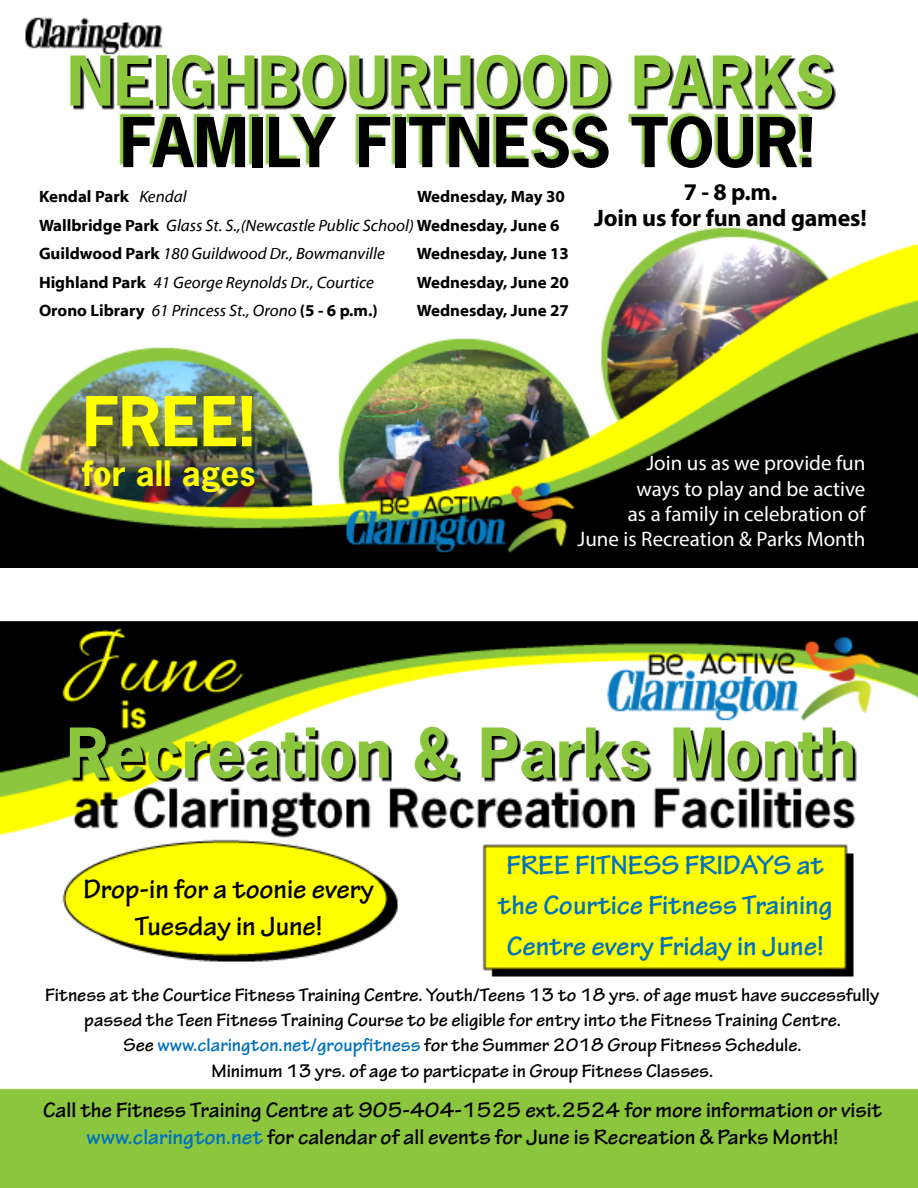
<style>
.page{position:relative;width:918px;height:1188px;background:#fff}
.page>*{position:absolute;margin:0;border:0;box-sizing:border-box;transform-origin:0 0}
.t1{font:700 64.5px/61.5px "News Gothic Std";color:#8cc63f;text-align:center}
.t2{font:700 64.5px "News Gothic Std";color:#ff0}
.t3{font:700 33px "News Gothic Std";color:#ff0}
.t4{font:700 28.5px "Tekton Pro";color:#0071bc}
.t5{font:700 28.5px "Tekton Pro";color:#000}
.t6{font:700 24px "Myriad Pro";letter-spacing:-.01em;color:#000}
.t7{font:700 22.5px/27px "Tekton Pro";color:#000;text-align:center}
.t8{font:21px/25.2px "Myriad Pro";color:#fff;text-align:right}
.t9{font:700 19.5px/24.9px "Tekton Pro";color:#000;text-align:center}
.t10{font:italic 16.5px "Myriad Web Pro";color:#000}
.t11{font:700 16.5px "Myriad Web Pro";color:#000}
.s1{color:#000}
.s2{font-weight:400;font-style:italic}
.s3{font-weight:700;font-style:normal}
.s4{color:#0071bc}
</style>
<div class="page">
<img style="left:0;top:17px;width:918px;height:1171px">
<div style="left:0;top:568px;width:918px;height:53px;background:#fff"></div>
<p class="t1" style="left:67px;top:49px;width:769px">NEIGHBOURHOOD PARKS<br><span class="s1">FAMILY FITNESS TOUR!</span></p>
<p class="t11" style="left:39px;top:188px;width:149px">Kendal Park <span class="s2">Kendal</span></p>
<p class="t11" style="left:417px;top:188px;width:149px">Wednesday, May 30</p>
<p class="t6" style="left:684px;top:176px;width:95px">7 - 8 p.m.</p>
<p class="t10" style="left:39px;top:216px;width:522px"><span class="s3">Wallbridge Park</span> Glass St. S.,(Newcastle Public School) <span class="s3">Wednesday, June 6</span></p>
<p class="t6" style="left:594px;top:202px;width:274px">Join us for fun and games!</p>
<p class="t10" style="left:39px;top:245px;width:347px"><span class="s3">Guildwood Park</span> 180 Guildwood Dr., Bowmanville</p>
<p class="t11" style="left:417px;top:245px;width:153px">Wednesday, June 13</p>
<p class="t10" style="left:39px;top:273px;width:336px"><span class="s3">Highland Park</span> 41 George Reynolds Dr., Courtice</p>
<p class="t11" style="left:417px;top:273px;width:153px">Wednesday, June 20</p>
<p class="t11" style="left:39px;top:302px;width:340px">Orono Library <span class="s2">61 Princess St., Orono</span> (5 - 6 p.m.)</p>
<p class="t11" style="left:417px;top:302px;width:153px">Wednesday, June 27</p>
<p class="t2" style="left:83px;top:379px;width:174px">FREE!</p>
<p class="t3" style="left:82px;top:451px;width:175px">for all ages</p>
<p class="t8" style="left:578px;top:450px;width:289px">Join us as we provide fun<br>ways to play and be active<br>as a family in celebration of<br>June is Recreation &amp; Parks Month</p>
<p class="t1" style="left:66px;top:721px;width:791px">Recreation &amp; Parks Month</p>
<p class="t4" style="left:506px;top:848px;width:319px">FREE FITNESS FRIDAYS at</p>
<p class="t5" style="left:83px;top:872px;width:292px">Drop-in for a toonie every</p>
<p class="t4" style="left:498px;top:888px;width:336px">the Courtice Fitness Training</p>
<p class="t5" style="left:135px;top:909px;width:189px">Tuesday in June!</p>
<p class="t4" style="left:507px;top:929px;width:318px">Centre every Friday in June!</p>
<p class="t9" style="left:45px;top:983px;width:836px">Fitness at the Courtice Fitness Training Centre. Youth/Teens 13 to 18 yrs. of age must have successfully passed the Teen Fitness Training Course to be eligible for entry into the Fitness Training Centre.<br>See <span class="s4">www.clarington.net/groupfitness</span> for the Summer 2018 Group Fitness Schedule.</p>
<p class="t9" style="left:211px;top:1059px;width:503px">Minimum 13 yrs. of age to particpate in Group Fitness Classes.</p>
<p class="t7" style="left:43px;top:1097px;width:840px">Call the Fitness Training Centre at 905-404-1525 ext.2524 for more information or visit <span class="s4">www.clarington.net</span> for calendar of all events for June is Recreation &amp; Parks Month!</p>
</div>
